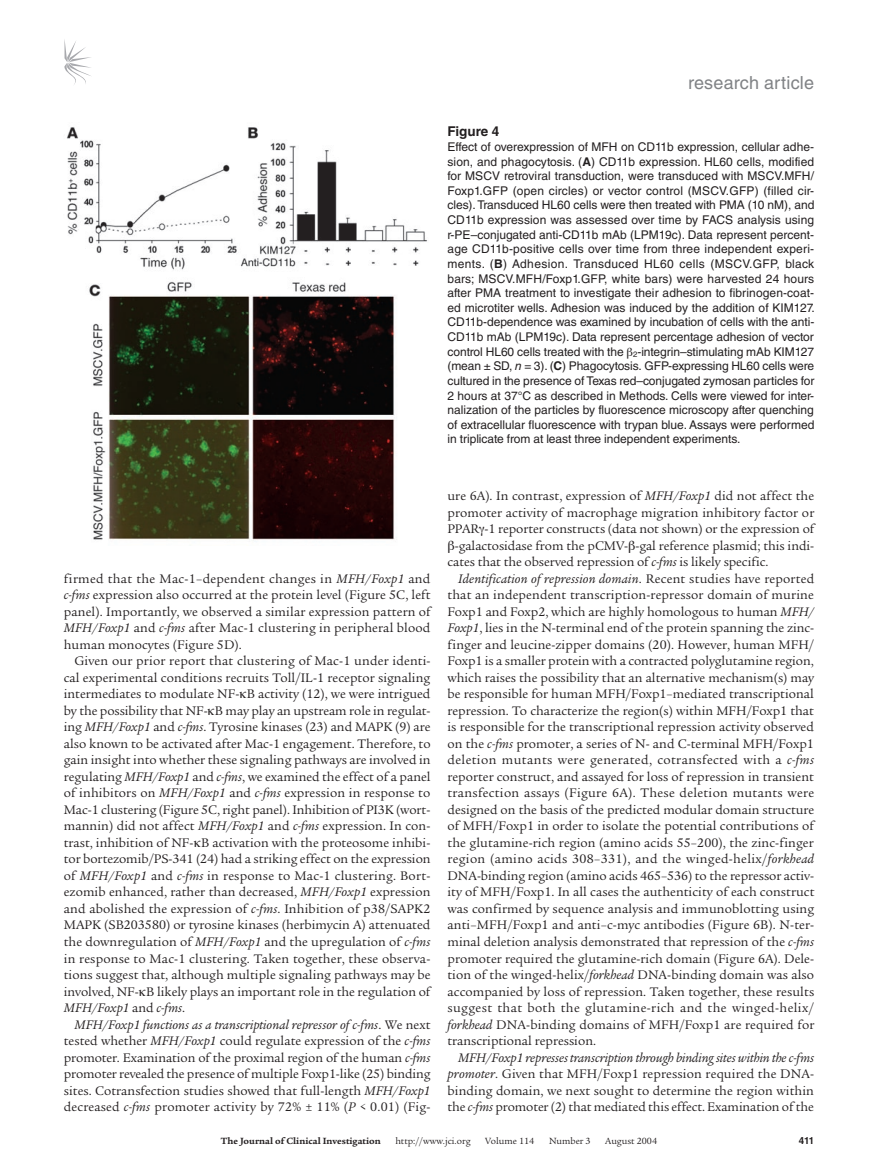
<style>
.page{position:relative;width:878px;height:1174px;background:#fff}
.page>*{position:absolute;margin:0;border:0;box-sizing:border-box;transform-origin:0 0}
.t1{font:18px "Helvetica LT Std";letter-spacing:.01em;color:#808285}
.t2{font:13.5px/16.5px "Legacy Serif Std";letter-spacing:.005em;color:#231f20;text-align:justify}
.t3{font:13.5px "Legacy Serif Std";letter-spacing:.025em;color:#231f20}
.t4{font:13.5px "Legacy Serif Std";letter-spacing:.03em;color:#231f20}
.t5{font:italic 13.5px "Legacy Serif Std";letter-spacing:.01em;color:#231f20}
.t6{font:700 13.5px "Helvetica LT Std";color:#231f20}
.t7{font:12px/14.7px "Helvetica LT Std";letter-spacing:-.005em;color:#231f20;text-align:justify}
.t8{font:9.75px "Legacy Serif Std";color:#231f20}
.t9{font:700 9.75px "Legacy Serif Std";color:#231f20}
.t10{font:700 9.75px "Helvetica LT Std";color:#231f20}
.s1{font-weight:700}
.s2{font-style:italic}
.s3{font-style:normal}
</style>
<div class="page">
<svg style="left:64px;top:39px;width:27px;height:46px"></svg>
<img style="left:67px;top:127px;width:360px;height:413px">
<h1 class="t1" style="left:688px;top:72px;width:127px">research article</h1>
<p class="t6" style="left:447px;top:123px;width:53px">Figure 4</p>
<p class="t7" style="left:447px;top:139px;width:369px">Effect of overexpression of MFH on CD11b expression, cellular adhe&shy;sion, and phagocytosis. (<span class="s1">A</span>) CD11b expression. HL60 cells, modified for MSCV retroviral transduction, were transduced with MSCV.MFH/ Foxp1.GFP (open circles) or vector control (MSCV.GFP) (filled cir&shy;cles). Transduced HL60 cells were then treated with PMA (10 nM), and CD11b expression was assessed over time by FACS analysis using r-PE–conjugated anti-CD11b mAb (LPM19c). Data represent percent&shy;age CD11b-positive cells over time from three independent experi&shy;ments. (<span class="s1">B</span>) Adhesion. Transduced HL60 cells (MSCV.GFP, black bars; MSCV.MFH/Foxp1.GFP, white bars) were harvested 24 hours after PMA treatment to investigate their adhesion to fibrinogen-coat&shy;ed microtiter wells. Adhesion was induced by the addition of KIM127.<br>CD11b-dependence was examined by incubation of cells with the anti-CD11b mAb (LPM19c). Data represent percentage adhesion of vector control HL60 cells treated with the <sub>2</sub>-integrin–stimulating mAb KIM127 (mean ± SD, <span class="s2">n</span> = 3). (<span class="s1">C</span>) Phagocytosis. GFP-expressing HL60 cells were cultured in the presence of Texas red–conjugated zymosan particles for 2 hours at 37°C as described in Methods. Cells were viewed for inter&shy;nalization of the particles by fluorescence microscopy after quenching of extracellular fluorescence with trypan blue. Assays were performed in triplicate from at least three independent experiments.</p>
<p class="t2" style="left:64px;top:570px;width:368px">firmed that the Mac-1–dependent changes in <span class="s2">MFH/Foxp1</span> and <span class="s2">c-fms</span> expression also occurred at the protein level (Figure 5C, left panel). Importantly, we observed a similar expression pattern of <span class="s2">MFH/Foxp1</span> and <span class="s2">c-fms</span> after Mac-1 clustering in peripheral blood human monocytes (Figure 5D).</p>
<p class="t2" style="left:64px;top:653px;width:368px;text-indent:11px">Given our prior report that clustering of Mac-1 under identi&shy;cal experimental conditions recruits Toll/IL-1 receptor signaling intermediates to modulate NF- B activity (12), we were intrigued by the possibility that NF- B may play an upstream role in regulat&shy;ing <span class="s2">MFH/Foxp1</span> and <span class="s2">c-fms</span>. Tyrosine kinases (23) and MAPK (9) are also known to be activated after Mac-1 engagement. Therefore, to gain insight into whether these signaling pathways are involved in regulating <span class="s2">MFH/Foxp1</span> and <span class="s2">c-fms</span>, we examined the effect of a panel of inhibitors on <span class="s2">MFH/Foxp1</span> and <span class="s2">c-fms</span> expression in response to Mac-1 clustering (Figure 5C, right panel). Inhibition of PI3K (wort&shy;mannin) did not affect <span class="s2">MFH/Foxp1</span> and <span class="s2">c-fms</span> expression. In con&shy;trast, inhibition of NF- B activation with the proteosome inhibi&shy;tor bortezomib/PS-341 (24) had a striking effect on the expression of <span class="s2">MFH/Foxp1</span> and <span class="s2">c-fms</span> in response to Mac-1 clustering. Bort&shy;ezomib enhanced, rather than decreased, <span class="s2">MFH/Foxp1</span> expression and abolished the expression of <span class="s2">c-fms</span>. Inhibition of p38/SAPK2<br>MAPK (SB203580) or tyrosine kinases (herbimycin A) attenuated the downregulation of <span class="s2">MFH/Foxp1</span> and the upregulation of <span class="s2">c-fms </span>in response to Mac-1 clustering. Taken together, these observa&shy;tions suggest that, although multiple signaling pathways may be involved, NF- B likely plays an important role in the regulation of <span class="s2">MFH/Foxp1</span> and <span class="s2">c-fms</span>.</p>
<p class="t2" style="left:64px;top:1016px;width:368px;text-indent:11px"><span class="s2">MFH/Foxp1 functions as a transcriptional repressor of c-fms</span>. We next tested whether <span class="s2">MFH/Foxp1</span> could regulate expression of the <span class="s2">c-fms </span>promoter. Examination of the proximal region of the human <span class="s2">c-fms </span>promoter revealed the presence of multiple Foxp1-like (25) binding sites. Cotransfection studies showed that full-length <span class="s2">MFH/Foxp1 </span>decreased <span class="s2">c-fms</span> promoter activity by 72% ± 11% (<span class="s2">P</span> &lt; 0.01) (Fig-</p>
<p class="t2" style="left:447px;top:488px;width:368px">ure 6A). In contrast, expression of <span class="s2">MFH/Foxp1</span> did not affect the</p>
<p class="t2" style="left:447px;top:504px;width:368px">promoter activity of macrophage migration inhibitory factor or</p>
<p class="t2" style="left:447px;top:521px;width:368px">PPAR -1 reporter constructs (data not shown) or the expression of</p>
<p class="t2" style="left:455px;top:537px;width:361px">-galactosidase from the pCMV- -gal reference plasmid; this indi-</p>
<p class="t2" style="left:447px;top:554px;width:322px">cates that the observed repression of <span class="s2">c-fms</span> is likely specific.</p>
<p class="t5" style="left:458px;top:571px;width:357px">Identification of repression domain<span class="s3">. Recent studies have reported</span></p>
<p class="t2" style="left:447px;top:587px;width:368px">that an independent transcription-repressor domain of murine</p>
<p class="t2" style="left:447px;top:603px;width:368px">Foxp1 and Foxp2, which are highly homologous to human <span class="s2">MFH/</span></p>
<p class="t2" style="left:447px;top:620px;width:368px"><span class="s2">Foxp1</span>, lies in the N-terminal end of the protein spanning the zinc-</p>
<p class="t2" style="left:447px;top:636px;width:368px">finger and leucine-zipper domains (20). However, human MFH/</p>
<p class="t2" style="left:447px;top:653px;width:368px">Foxp1 is a smaller protein with a contracted polyglutamine region,</p>
<p class="t2" style="left:447px;top:669px;width:368px">which raises the possibility that an alternative mechanism(s) may</p>
<p class="t2" style="left:447px;top:686px;width:368px">be responsible for human MFH/Foxp1–mediated transcriptional</p>
<p class="t2" style="left:447px;top:702px;width:368px">repression. To characterize the region(s) within MFH/Foxp1 that</p>
<p class="t2" style="left:447px;top:719px;width:368px">is responsible for the transcriptional repression activity observed</p>
<p class="t2" style="left:447px;top:735px;width:368px">on the <span class="s2">c-fms</span> promoter, a series of N- and C-terminal MFH/Foxp1</p>
<p class="t4" style="left:447px;top:752px;width:368px">deletion mutants were generated, cotransfected with a <span class="s2">c-fms</span></p>
<p class="t2" style="left:447px;top:768px;width:368px">reporter construct, and assayed for loss of repression in transient</p>
<p class="t3" style="left:447px;top:785px;width:368px">transfection assays (Figure 6A). These deletion mutants were</p>
<p class="t2" style="left:447px;top:801px;width:368px">designed on the basis of the predicted modular domain structure</p>
<p class="t2" style="left:447px;top:818px;width:368px">of MFH/Foxp1 in order to isolate the potential contributions of</p>
<p class="t2" style="left:447px;top:834px;width:368px">the glutamine-rich region (amino acids 55–200), the zinc-finger</p>
<p class="t3" style="left:447px;top:851px;width:368px">region (amino acids 308–331), and the winged-helix/<span class="s2">forkhead</span></p>
<p class="t2" style="left:447px;top:867px;width:368px">DNA-binding region (amino acids 465–536) to the repressor activ-</p>
<p class="t2" style="left:447px;top:884px;width:368px">ity of MFH/Foxp1. In all cases the authenticity of each construct</p>
<p class="t2" style="left:447px;top:900px;width:368px">was confirmed by sequence analysis and immunoblotting using</p>
<p class="t2" style="left:447px;top:917px;width:368px">anti–MFH/Foxp1 and anti–c-myc antibodies (Figure 6B). N-ter-</p>
<p class="t2" style="left:447px;top:933px;width:368px">minal deletion analysis demonstrated that repression of the <span class="s2">c-fms</span></p>
<p class="t2" style="left:447px;top:950px;width:368px">promoter required the glutamine-rich domain (Figure 6A). Dele-</p>
<p class="t2" style="left:447px;top:966px;width:368px">tion of the winged-helix/<span class="s2">forkhead</span> DNA-binding domain was also</p>
<p class="t2" style="left:447px;top:983px;width:368px">accompanied by loss of repression. Taken together, these results</p>
<p class="t4" style="left:447px;top:1000px;width:368px">suggest that both the glutamine-rich and the winged-helix/</p>
<p class="t2" style="left:447px;top:1016px;width:368px"><span class="s2">forkhead</span> DNA-binding domains of MFH/Foxp1 are required for</p>
<p class="t2" style="left:447px;top:1032px;width:150px">transcriptional repression.</p>
<p class="t2" style="left:447px;top:1049px;width:368px;text-indent:11px"><span class="s2">MFH/Foxp1 represses transcription through binding sites within the c-fms promoter</span>. Given that MFH/Foxp1 repression required the DNA&shy;binding domain, we next sought to determine the region within the <span class="s2">c-fms</span> promoter (2) that mediated this effect. Examination of the</p>
<p class="t9" style="left:221px;top:1135px;width:161px">The Journal of Clinical Investigation</p>
<p class="t8" style="left:395px;top:1135px;width:77px">http://www.jci.org</p>
<p class="t8" style="left:485px;top:1135px;width:50px">Volume 114</p>
<p class="t8" style="left:549px;top:1135px;width:43px">Number 3</p>
<p class="t8" style="left:605px;top:1135px;width:53px">August 2004</p>
<p class="t10" style="left:798px;top:1134px;width:17px">411</p>
</div>
